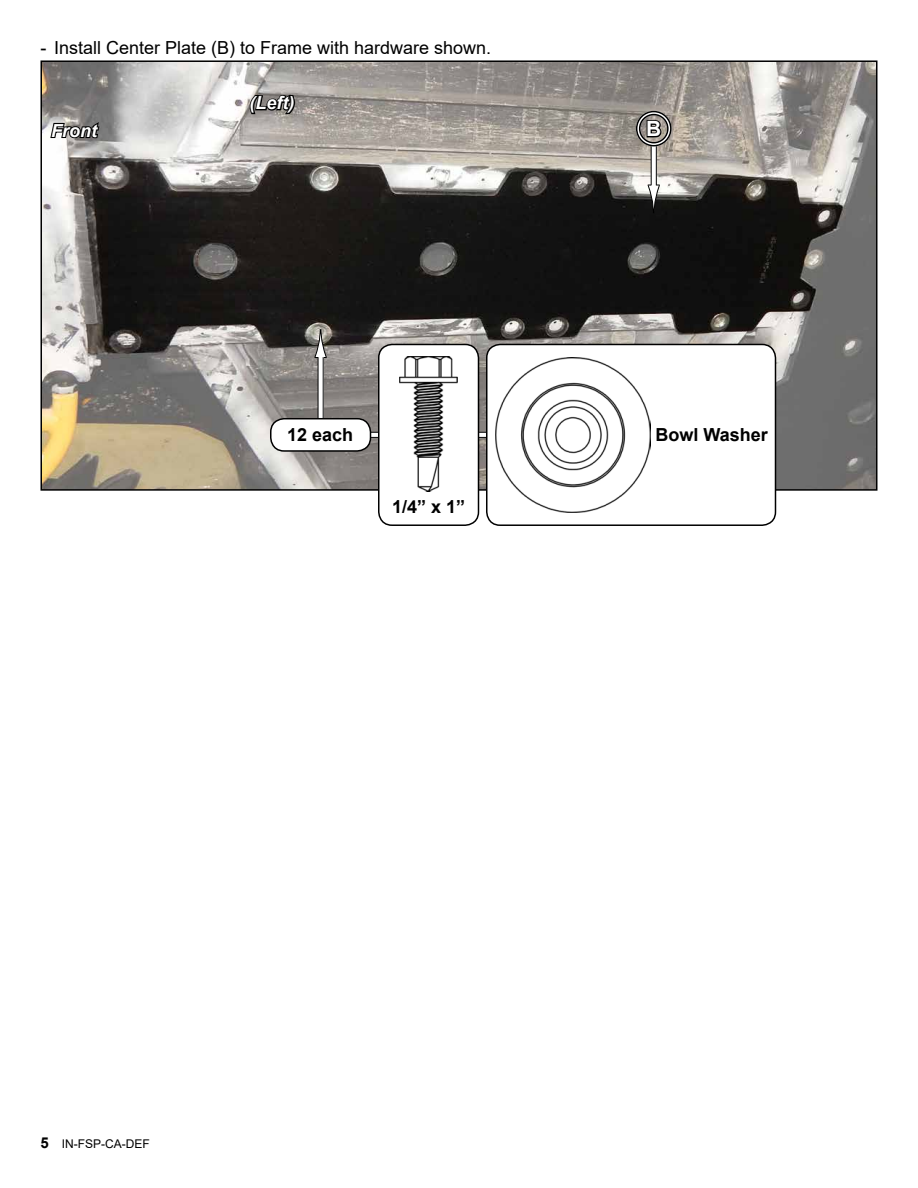
<style>
.page{position:relative;width:918px;height:1188px;background:#fff}
.page>*{position:absolute;margin:0;border:0;box-sizing:border-box;transform-origin:0 0}
.t1{font:700 21px "Arial";color:#fff}
.t2{font:18px "Arial";color:#000}
.t3{font:700 18px "Arial";color:#000}
.t4{font:italic 700 18px "Arial";color:#fff}
.t5{font:12px "Arial";color:#000}
.s1{font-weight:700;font-size:15px}
</style>
<div class="page">
<img style="left:43px;top:63px;width:832px;height:425px">
<div style="left:342px;top:432px;width:328px;height:5px;background:#fff"></div>
<div style="left:341px;top:432px;width:330px;height:6px;border:1px solid #000"></div>
<div style="left:379px;top:344px;width:99px;height:181px;background:#fff;border-radius:14px"></div>
<div style="left:378px;top:344px;width:101px;height:182px;border:2px solid #000;border-radius:14px"></div>
<img style="left:400px;top:356px;width:57px;height:135px">
<div style="left:487px;top:344px;width:288px;height:181px;background:#fff;border-radius:14px"></div>
<div style="left:486px;top:344px;width:290px;height:182px;border:2px solid #000;border-radius:14px"></div>
<img style="left:496px;top:358px;width:154px;height:154px">
<svg style="left:248px;top:92px;width:48px;height:23px"></svg>
<svg style="left:49px;top:120px;width:52px;height:21px"></svg>
<div style="left:651px;top:144px;width:5px;height:41px;background:#fff"></div>
<div style="left:651px;top:143px;width:6px;height:43px;border:1px solid #000"></div>
<svg style="left:647px;top:184px;width:13px;height:29px"></svg>
<div style="left:636px;top:111px;width:36px;height:35px;border:4px solid #fff;border-radius:50%"></div>
<div style="left:636px;top:111px;width:36px;height:35px;border:1px solid #000;border-radius:50%"></div>
<div style="left:639px;top:114px;width:30px;height:29px;border:1px solid #000;border-radius:50%"></div>
<svg style="left:645px;top:119px;width:18px;height:20px"></svg>
<div style="left:318px;top:357px;width:5px;height:74px;background:#fff"></div>
<svg style="left:314px;top:330px;width:13px;height:28px"></svg>
<div style="left:271px;top:419px;width:99px;height:32px;background:#fff;border-radius:14px"></div>
<div style="left:270px;top:418px;width:101px;height:34px;border:2px solid #000;border-radius:14px"></div>
<p class="t2" style="left:40px;top:35px;width:452px">- Install Center Plate (B) to Frame with hardware shown.</p>
<p class="t4" style="left:250px;top:91px;width:46px">(Left)</p>
<p class="t4" style="left:51px;top:119px;width:47px">Front</p>
<p class="t1" style="left:646px;top:114px;width:17px">B</p>
<p class="t3" style="left:287px;top:422px;width:68px">12 each</p>
<p class="t3" style="left:392px;top:494px;width:75px">1/4” x 1”</p>
<p class="t3" style="left:655px;top:422px;width:114px">Bowl Washer</p>
<p class="t5" style="left:40px;top:1135px;width:111px"><span class="s1">5</span> IN-FSP-CA-DEF</p>
</div>
